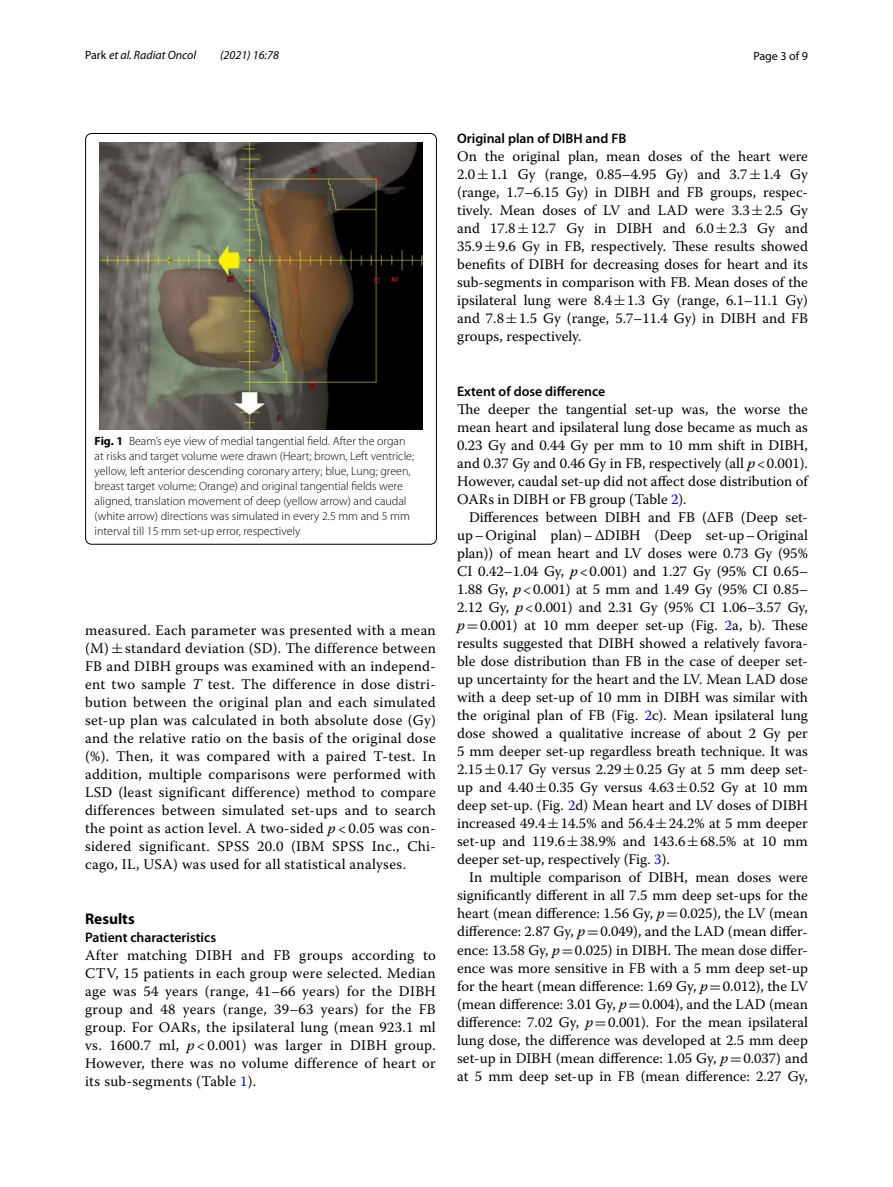
<style>
.page{position:relative;width:893px;height:1187px;background:#fff}
.page>*{position:absolute;margin:0;border:0;box-sizing:border-box;transform-origin:0 0}
.t1{font:700 15.45px "Myriad Pro";color:#000}
.t2{font:14.7px/18px "Warnock Pro";color:#000;text-align:justify}
.t3{font:600 13.8px "Myriad Pro";color:#000}
.t4{font:300 12px/15px "Myriad Pro";color:#000}
.t5{font:italic 12px "Myriad Pro";color:#000}
.t6{font:12px "Myriad Pro";color:#000}
.s1{font-style:normal}
.s2{font-weight:700}
.s3{font-family:"MTSY"}
.s4{font-style:italic}
.s5{color:#00f}
</style>
<div class="page">
<img style="left:99px;top:142px;width:324px;height:287px">
<div style="left:85px;top:133px;width:352px;height:411px;border:1px solid #000;border-radius:6px"></div>
<p class="t5" style="left:85px;top:48px;width:113px"><span class="s1">Park</span> et al. Radiat Oncol</p>
<p class="t5" style="left:220px;top:48px;width:60px">(2021) 16:78</p>
<p class="t6" style="left:753px;top:48px;width:56px">Page 3 of 9</p>
<p class="t4" style="left:95px;top:433px;width:321px"><span class="s2">Fig. 1</span> Beam’s eye view of medial tangential field. After the organ at risks and target volume were drawn (Heart; brown, Left ventricle; yellow, left anterior descending coronary artery; blue, Lung; green, breast target volume; Orange) and original tangential fields were aligned, translation movement of deep (yellow arrow) and caudal (white arrow) directions was simulated in every 2.5 mm and 5 mm interval till 15 mm set-up error, respectively</p>
<p class="t2" style="left:85px;top:621px;width:352px">measured. Each parameter was presented with a mean (M) <span class="s3">±</span> standard deviation (SD). The difference between FB and DIBH groups was examined with an independ&shy;ent two sample <span class="s4">T</span> test. The difference in dose distri&shy;bution between the original plan and each simulated set-up plan was calculated in both absolute dose (Gy) and the relative ratio on the basis of the original dose (%). Then, it was compared with a paired T-test. In addition, multiple comparisons were performed with LSD (least significant difference) method to compare differences between simulated set-ups and to search the point as action level. A two-sided <span class="s4">p</span> &lt; 0.05 was con&shy;sidered significant. SPSS 20.0 (IBM SPSS Inc., Chi&shy;cago, IL, USA) was used for all statistical analyses.</p>
<p class="t1" style="left:85px;top:908px;width:51px">Results</p>
<p class="t3" style="left:85px;top:928px;width:133px">Patient characteristics</p>
<p class="t2" style="left:85px;top:946px;width:352px">After matching DIBH and FB groups according to CTV, 15 patients in each group were selected. Median age was 54 years (range, 41–66 years) for the DIBH group and 48 years (range, 39–63 years) for the FB group. For OARs, the ipsilateral lung (mean 923.1 ml vs. 1600.7 ml, <span class="s4">p</span> &lt; 0.001) was larger in DIBH group.<br>However, there was no volume difference of heart or its sub-segments (Table <span class="s5">1</span>).</p>
<p class="t3" style="left:457px;top:130px;width:171px">Original plan of DIBH and FB</p>
<p class="t2" style="left:457px;top:147px;width:352px">On the original plan, mean doses of the heart were 2.0<span class="s3">±</span>1.1 Gy (range, 0.85–4.95 Gy) and 3.7<span class="s3">±</span>1.4 Gy (range, 1.7–6.15 Gy) in DIBH and FB groups, respec&shy;tively. Mean doses of LV and LAD were 3.3<span class="s3">±</span>2.5 Gy and 17.8<span class="s3">±</span>12.7 Gy in DIBH and 6.0<span class="s3">±</span>2.3 Gy and 35.9<span class="s3">±</span>9.6 Gy in FB, respectively. These results showed benefits of DIBH for decreasing doses for heart and its sub-segments in comparison with FB. Mean doses of the ipsilateral lung were 8.4<span class="s3">±</span>1.3 Gy (range, 6.1–11.1 Gy) and 7.8<span class="s3">±</span>1.5 Gy (range, 5.7–11.4 Gy) in DIBH and FB groups, respectively.</p>
<p class="t3" style="left:457px;top:383px;width:150px">Extent of dose difference</p>
<p class="t2" style="left:457px;top:400px;width:352px">The deeper the tangential set-up was, the worse the mean heart and ipsilateral lung dose became as much as 0.23 Gy and 0.44 Gy per mm to 10 mm shift in DIBH, and 0.37 Gy and 0.46 Gy in FB, respectively (all <span class="s4">p</span>&lt;0.001).<br>However, caudal set-up did not affect dose distribution of OARs in DIBH or FB group (Table <span class="s5">2</span>).</p>
<p class="t2" style="left:457px;top:508px;width:352px;text-indent:12px">Differences between DIBH and FB (∆FB (Deep set&shy;up–Original plan)–∆DIBH (Deep set-up–Original plan)) of mean heart and LV doses were 0.73 Gy (95% CI 0.42–1.04 Gy, <span class="s4">p</span>&lt;0.001) and 1.27 Gy (95% CI 0.65– 1.88 Gy, <span class="s4">p</span>&lt;0.001) at 5 mm and 1.49 Gy (95% CI 0.85– 2.12 Gy, <span class="s4">p</span>&lt;0.001) and 2.31 Gy (95% CI 1.06–3.57 Gy, <span class="s4">p</span><span class="s3">=</span>0.001) at 10 mm deeper set-up (Fig. <span class="s5">2</span>a, b). These results suggested that DIBH showed a relatively favora&shy;ble dose distribution than FB in the case of deeper set&shy;up uncertainty for the heart and the LV. Mean LAD dose with a deep set-up of 10 mm in DIBH was similar with the original plan of FB (Fig. <span class="s5">2</span>c). Mean ipsilateral lung dose showed a qualitative increase of about 2 Gy per 5 mm deeper set-up regardless breath technique. It was 2.15<span class="s3">±</span>0.17 Gy versus 2.29<span class="s3">±</span>0.25 Gy at 5 mm deep set&shy;up and 4.40<span class="s3">±</span>0.35 Gy versus 4.63<span class="s3">±</span>0.52 Gy at 10 mm deep set-up. (Fig. <span class="s5">2</span>d) Mean heart and LV doses of DIBH increased 49.4<span class="s3">±</span>14.5% and 56.4<span class="s3">±</span>24.2% at 5 mm deeper set-up and 119.6<span class="s3">±</span>38.9% and 143.6<span class="s3">±</span>68.5% at 10 mm deeper set-up, respectively (Fig. <span class="s5">3</span>).</p>
<p class="t2" style="left:457px;top:868px;width:352px;text-indent:12px">In multiple comparison of DIBH, mean doses were significantly different in all 7.5 mm deep set-ups for the heart (mean difference: 1.56 Gy, <span class="s4">p</span><span class="s3">=</span>0.025), the LV (mean difference: 2.87 Gy, <span class="s4">p</span><span class="s3">=</span>0.049), and the LAD (mean differ&shy;ence: 13.58 Gy, <span class="s4">p</span><span class="s3">=</span>0.025) in DIBH. The mean dose differ&shy;ence was more sensitive in FB with a 5 mm deep set-up for the heart (mean difference: 1.69 Gy, <span class="s4">p</span><span class="s3">=</span>0.012), the LV (mean difference: 3.01 Gy, <span class="s4">p</span><span class="s3">=</span>0.004), and the LAD (mean difference: 7.02 Gy, <span class="s4">p</span><span class="s3">=</span>0.001). For the mean ipsilateral lung dose, the difference was developed at 2.5 mm deep set-up in DIBH (mean difference: 1.05 Gy, <span class="s4">p</span><span class="s3">=</span>0.037) and at 5 mm deep set-up in FB (mean difference: 2.27 Gy,</p>
</div>
